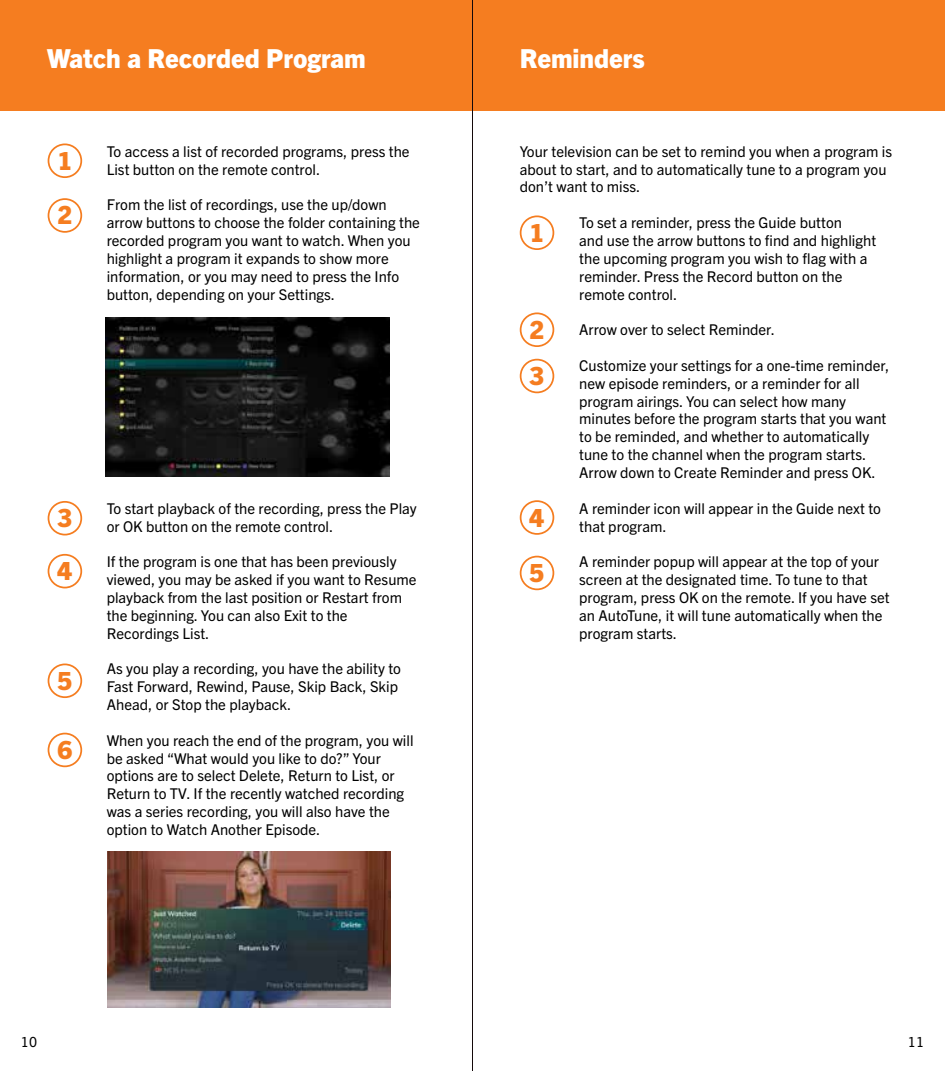
<style>
.page{position:relative;width:945px;height:1071px;background:#fff}
.page>*{position:absolute;margin:0;border:0;box-sizing:border-box;transform-origin:0 0}
.t1{font:800 26.25px "Trade Gothic Next LT Pro";color:#fff}
.t2{font:800 25.03px "Trade Gothic Next LT Pro";color:#f57d20}
.t3{font:14.88px/17.8px "Trade Gothic Next LT Pro";color:#000}
.t4{font:14px "Trade Gothic Next LT Pro";color:#000}
</style>
<div class="page">
<div style="left:472px;top:0;width:473px;height:110px;background:#f57d20"></div>
<div style="left:0;top:0;width:472px;height:110px;background:#f57d20"></div>
<img style="left:106px;top:318px;width:283px;height:158px">
<img style="left:108px;top:852px;width:283px;height:156px">
<div style="left:48px;top:144px;width:34px;height:34px;border:2px solid #f57d20;border-radius:50%"></div>
<div style="left:520px;top:215px;width:34px;height:35px;border:2px solid #f57d20;border-radius:50%"></div>
<div style="left:48px;top:198px;width:34px;height:35px;border:2px solid #f57d20;border-radius:50%"></div>
<div style="left:520px;top:312px;width:34px;height:35px;border:2px solid #f57d20;border-radius:50%"></div>
<div style="left:48px;top:501px;width:34px;height:34px;border:2px solid #f57d20;border-radius:50%"></div>
<div style="left:520px;top:359px;width:34px;height:34px;border:2px solid #f57d20;border-radius:50%"></div>
<div style="left:48px;top:554px;width:34px;height:34px;border:2px solid #f57d20;border-radius:50%"></div>
<div style="left:520px;top:500px;width:34px;height:35px;border:2px solid #f57d20;border-radius:50%"></div>
<div style="left:48px;top:664px;width:34px;height:34px;border:2px solid #f57d20;border-radius:50%"></div>
<div style="left:520px;top:556px;width:34px;height:34px;border:2px solid #f57d20;border-radius:50%"></div>
<div style="left:48px;top:733px;width:34px;height:34px;border:2px solid #f57d20;border-radius:50%"></div>
<hr style="left:472px;top:0;width:1px;height:1071px;background:#fff">
<h1 class="t1" style="left:47px;top:40px;width:320px">Watch a Recorded Program</h1>
<h1 class="t1" style="left:520px;top:40px;width:126px">Reminders</h1>
<h2 class="t2" style="left:57px;top:143px;width:16px">1</h2>
<h2 class="t2" style="left:57px;top:198px;width:16px">2</h2>
<p class="t3" style="left:107px;top:141px;width:304px">To access a list of recorded programs, press the<br>List button on the remote control.</p>
<p class="t3" style="left:107px;top:195px;width:315px">From the list of recordings, use the up/down arrow buttons to choose the folder containing the recorded program you want to watch. When you highlight a program it expands to show more information, or you may need to press the Info button, depending on your Settings.</p>
<h2 class="t2" style="left:57px;top:501px;width:16px">3</h2>
<h2 class="t2" style="left:57px;top:554px;width:16px">4</h2>
<h2 class="t2" style="left:57px;top:663px;width:16px">5</h2>
<h2 class="t2" style="left:57px;top:733px;width:16px">6</h2>
<p class="t3" style="left:107px;top:498px;width:311px">To start playback of the recording, press the Play or OK button on the remote control.</p>
<p class="t3" style="left:107px;top:552px;width:311px">If the program is one that has been previously viewed, you may be asked if you want to Resume playback from the last position or Restart from the beginning. You can also Exit to the Recordings List.</p>
<p class="t3" style="left:107px;top:659px;width:296px">As you play a recording, you have the ability to<br>Fast Forward, Rewind, Pause, Skip Back, Skip<br>Ahead, or Stop the playback.</p>
<p class="t3" style="left:107px;top:730px;width:308px">When you reach the end of the program, you will be asked “What would you like to do?” Your options are to select Delete, Return to List, or Return to TV. If the recently watched recording was a series recording, you will also have the option to Watch Another Episode.</p>
<p class="t3" style="left:520px;top:141px;width:374px">Your television can be set to remind you when a program is about to start, and to automatically tune to a program you don’t want to miss.</p>
<p class="t3" style="left:579px;top:213px;width:298px">To set a reminder, press the Guide button<br>and use the arrow buttons to find and highlight the upcoming program you wish to flag with a reminder. Press the Record button on the remote control.</p>
<p class="t3" style="left:579px;top:320px;width:197px">Arrow over to select Reminder.</p>
<p class="t3" style="left:579px;top:356px;width:312px">Customize your settings for a one-time reminder, new episode reminders, or a reminder for all program airings. You can select how many minutes before the program starts that you want to be reminded, and whether to automatically tune to the channel when the program starts.<br>Arrow down to Create Reminder and press OK.</p>
<p class="t3" style="left:579px;top:498px;width:303px">A reminder icon will appear in the Guide next to that program.</p>
<p class="t3" style="left:579px;top:552px;width:312px">A reminder popup will appear at the top of your screen at the designated time. To tune to that program, press OK on the remote. If you have set an AutoTune, it will tune automatically when the program starts.</p>
<h2 class="t2" style="left:530px;top:215px;width:16px">1</h2>
<h2 class="t2" style="left:530px;top:312px;width:16px">2</h2>
<h2 class="t2" style="left:530px;top:359px;width:16px">3</h2>
<h2 class="t2" style="left:530px;top:500px;width:16px">4</h2>
<h2 class="t2" style="left:530px;top:556px;width:16px">5</h2>
<p class="t4" style="left:21px;top:1033px;width:18px">10</p>
<p class="t4" style="left:908px;top:1033px;width:18px">11</p>
</div>
